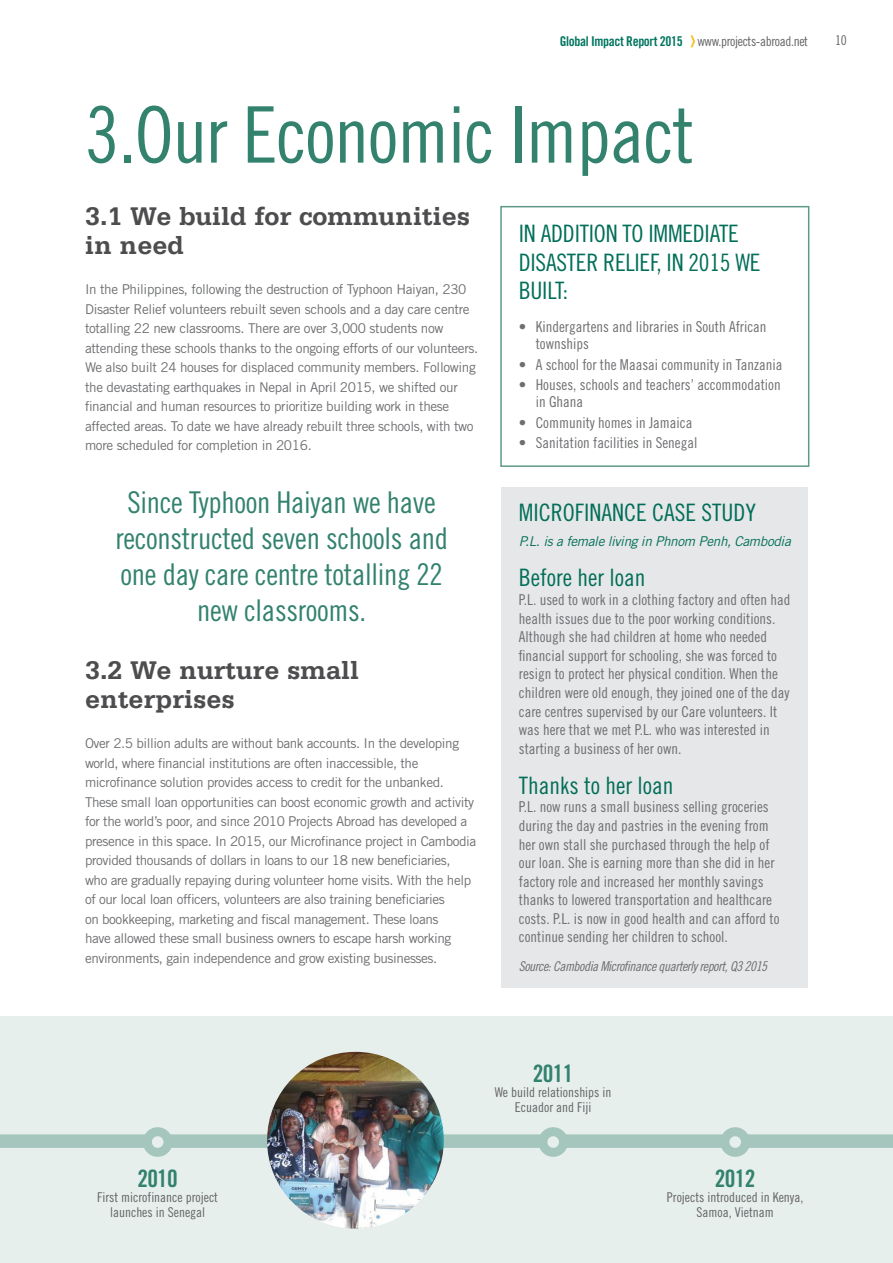
<style>
.page{position:relative;width:893px;height:1263px;background:#fff}
.page>*{position:absolute;margin:0;border:0;box-sizing:border-box;transform-origin:0 0}
.t1{font:78px "Trade Gothic LT Std Cn 18";letter-spacing:-.015em;color:#32826e}
.t2{font:30px/36px "Trade Gothic LT Std Cn 18";letter-spacing:-.01em;color:#32826e;text-align:center}
.t3{font:700 27px/28.5px "Serifa Std";color:#4d4d4f}
.t4{font:24px "Trade Gothic LT Std Cn 18";color:#006e58}
.t5{font:24px "Trade Gothic LT Std Bd Cn 20";letter-spacing:-.03em;color:#32826e}
.t6{font:15px/18.6px "Trade Gothic LT Std Cn 18";color:#6d6e71}
.t7{font:13.5px/19.5px "Trade Gothic LT Std";letter-spacing:-.03em;color:#6d6e71}
.t8{font:13.5px/15px "Trade Gothic LT Std Cn 18";color:#636466;text-align:center}
.t9{font:13.5px "Trade Gothic LT Std Cn 18 Obl";letter-spacing:-.03em;color:#6d6e71}
.t10{font:13.5px "Trade Gothic LT Std Cn 18";letter-spacing:-.025em;color:#636466}
.t11{font:italic 13.5px "Trade Gothic LT Std";letter-spacing:-.025em;color:#006e58}
.s1{font-family:"Trade Gothic LT Std Bd Cn 20";color:#01755f}
</style>
<div class="page">
<div style="left:0;top:1016px;width:893px;height:247px;background:#e7efec"></div>
<svg style="left:690px;top:35px;width:5px;height:12px"></svg>
<div style="left:0;top:1134px;width:893px;height:14px;background:#a5c6bc"></div>
<svg style="left:500px;top:205px;width:310px;height:262px"></svg>
<img style="left:267px;top:1052px;width:177px;height:176px;border-radius:88px">
<div style="left:502px;top:487px;width:306px;height:501px;background:#e6e7e8"></div>
<div style="left:147px;top:1132px;width:21px;height:20px;background:#e7efec;border-radius:50%"></div>
<div style="left:143px;top:1127px;width:29px;height:30px;border:9px solid #a5c6bc;border-radius:50%"></div>
<div style="left:543px;top:1132px;width:20px;height:20px;background:#e7efec;border-radius:50%"></div>
<div style="left:538px;top:1127px;width:30px;height:30px;border:9px solid #a5c6bc;border-radius:50%"></div>
<div style="left:725px;top:1132px;width:20px;height:20px;background:#e7efec;border-radius:50%"></div>
<div style="left:720px;top:1127px;width:30px;height:30px;border:9px solid #a5c6bc;border-radius:50%"></div>
<p class="t10" style="left:560px;top:33px;width:250px"><span class="s1">Global Impact Report 2015</span> www.projects-abroad.net</p>
<p class="t8" style="left:835px;top:32px;width:13px">10</p>
<h1 class="t1" style="left:85px;top:89px;width:611px">3.Our Economic Impact</h1>
<h3 class="t3" style="left:85px;top:202px;width:387px">3.1 We build for communities in need</h3>
<p class="t7" style="left:85px;top:279px;width:395px">In the Philippines, following the destruction of Typhoon Haiyan, 230<br>Disaster Relief volunteers rebuilt seven schools and a day care centre totalling 22 new classrooms. There are over 3,000 students now attending these schools thanks to the ongoing efforts of our volunteers.<br>We also built 24 houses for displaced community members. Following the devastating earthquakes in Nepal in April 2015, we shifted our financial and human resources to prioritize building work in these affected areas. To date we have already rebuilt three schools, with two more scheduled for completion in 2016.</p>
<h3 class="t4" style="left:519px;top:219px;width:33px">In addition</h3>
<h3 class="t4" style="left:622px;top:219px;width:37px">to immediate</h3>
<h3 class="t4" style="left:519px;top:248px;width:11px">disaster</h3>
<h3 class="t4" style="left:603px;top:248px;width:11px">relief</h3>
<h3 class="t4" style="left:656px;top:248px;width:92px">, in 2015 we</h3>
<h3 class="t4" style="left:519px;top:277px;width:10px">built</h3>
<h3 class="t4" style="left:563px;top:277px;width:7px">:</h3>
<p class="t6" style="left:536px;top:319px;width:232px;line-height:16.5px;text-indent:-17px">• Kindergartens and libraries in South African townships</p>
<p class="t6" style="left:519px;top:355px;width:265px">• A school for the Maasai community in Tanzania</p>
<p class="t6" style="left:536px;top:377px;width:246px;line-height:16.5px;text-indent:-17px">• Houses, schools and teachers’ accommodation in Ghana</p>
<p class="t6" style="left:519px;top:413px;width:175px">• Community homes in Jamaica</p>
<p class="t6" style="left:519px;top:434px;width:180px">• Sanitation facilities in Senegal</p>
<h2 class="t2" style="left:115px;top:484px;width:334px">Since Typhoon Haiyan we have reconstructed seven schools and one day care centre totalling 22 new classrooms.</h2>
<h3 class="t3" style="left:85px;top:656px;width:276px">3.2 We nurture small enterprises</h3>
<p class="t7" style="left:85px;top:734px;width:393px">Over 2.5 billion adults are without bank accounts. In the developing world, where financial institutions are often inaccessible, the microfinance solution provides access to credit for the unbanked.<br>These small loan opportunities can boost economic growth and activity for the world’s poor, and since 2010 Projects Abroad has developed a presence in this space. In 2015, our Microfinance project in Cambodia provided thousands of dollars in loans to our 18 new beneficiaries, who are gradually repaying during volunteer home visits. With the help of our local loan officers, volunteers are also training beneficiaries<br>on bookkeeping, marketing and fiscal management. These loans<br>have allowed these small business owners to escape harsh working environments, gain independence and grow existing businesses.</p>
<h3 class="t4" style="left:519px;top:498px;width:26px">Microfinance</h3>
<h3 class="t4" style="left:652px;top:498px;width:105px">Case Study</h3>
<p class="t11" style="left:519px;top:533px;width:273px">P.L. is a female living in Phnom Penh, Cambodia</p>
<h3 class="t4" style="left:519px;top:564px;width:128px">Before her loan</h3>
<p class="t6" style="left:519px;top:590px;width:273px">P.L. used to work in a clothing factory and often had health issues due to the poor working conditions.<br>Although she had children at home who needed financial support for schooling, she was forced to resign to protect her physical condition. When the children were old enough, they joined one of the day care centres supervised by our Care volunteers. It was here that we met P.L. who was interested in starting a business of her own.</p>
<h3 class="t4" style="left:519px;top:771px;width:156px">Thanks to her loan</h3>
<p class="t6" style="left:519px;top:798px;width:262px">P.L. now runs a small business selling groceries during the day and pastries in the evening from her own stall she purchased through the help of our loan. She is earning more than she did in her factory role and increased her monthly savings thanks to lowered transportation and healthcare costs. P.L. is now in good health and can afford to continue sending her children to school.</p>
<p class="t9" style="left:519px;top:958px;width:250px">Source: Cambodia Microfinance quarterly report, Q3 2015</p>
<h3 class="t5" style="left:137px;top:1163px;width:42px">2010</h3>
<p class="t8" style="left:97px;top:1189px;width:122px">First microfinance project launches in Senegal</p>
<h3 class="t5" style="left:533px;top:1059px;width:42px">2011</h3>
<p class="t8" style="left:495px;top:1084px;width:118px">We build relationships in<br>Ecuador and Fiji</p>
<h3 class="t5" style="left:715px;top:1163px;width:42px">2012</h3>
<p class="t8" style="left:667px;top:1189px;width:138px">Projects introduced in Kenya,<br>Samoa, Vietnam</p>
</div>
